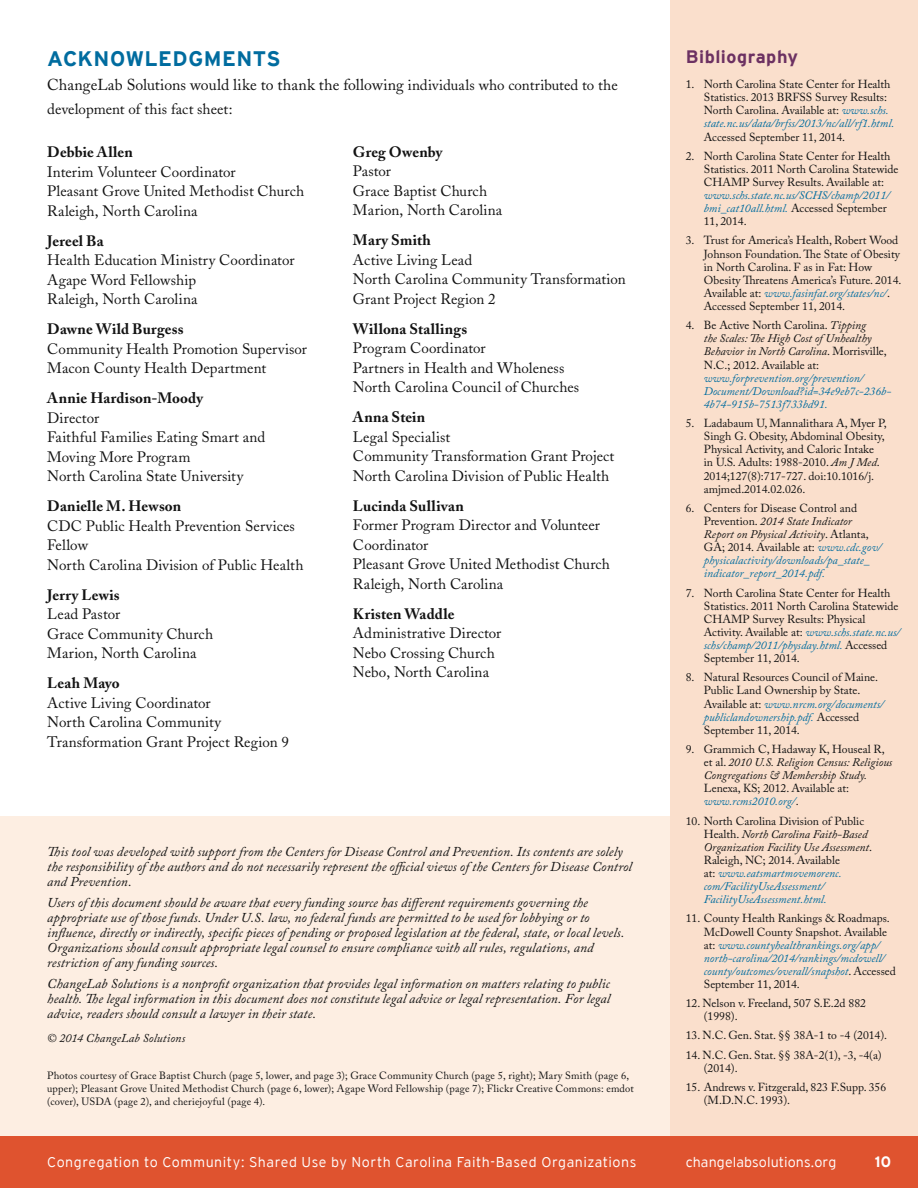
<style>
.page{position:relative;width:918px;height:1188px;background:#fff}
.page>*{position:absolute;margin:0;border:0;box-sizing:border-box;transform-origin:0 0}
.t1{font:700 21px "Interstate";letter-spacing:.02em;color:#006c9f}
.t2{font:700 18px "Interstate";color:#6c3162}
.t3{font:15.75px "Adobe Caslon";letter-spacing:.005em;color:#121212}
.t4{font:15px/19.5px "Adobe Caslon";letter-spacing:.005em;color:#121212}
.t5{font:700 15px "Adobe Caslon";letter-spacing:.01em;color:#121212}
.t6{font:700 15px "Interstate";color:#fff}
.t7{font:300 14.25px "Interstate";letter-spacing:.035em;color:#fff}
.t8{font:300 14.25px "Interstate";letter-spacing:.005em;color:#fff}
.t9{font:italic 13.5px/15px "Adobe Caslon Pro";letter-spacing:.01em;color:#121212}
.t10{font:italic 12px "Adobe Caslon Pro";letter-spacing:.015em;color:#121212}
.t11{font:11.7px/13px "Adobe Caslon Pro";color:#121212}
.t12{font:italic 11.7px/13px "Adobe Caslon Pro";color:#006c9f}
.t13{font:italic 11.7px/13px "Adobe Caslon Pro";color:#121212}
.t14{font:10.5px/12.8px "Adobe Caslon Pro";letter-spacing:.02em;color:#121212}
.s1{font-size:15px}
.s2{font-style:italic;color:#006c9f}
.s3{font-style:normal;color:#121212}
.s4{font-style:normal}
.s5{font-style:italic}
.s6{color:#121212}
</style>
<div class="page">
<div style="left:0;top:816px;width:671px;height:327px;background:#fdeee2"></div>
<div style="left:671px;top:0;width:247px;height:1140px;background:#fadfcc"></div>
<div style="left:0;top:1136px;width:918px;height:52px;background:#df532f"></div>
<h1 class="t1" style="left:47px;top:47px;width:232px">ACKNOWLEDGMENTS</h1>
<h3 class="t3" style="left:47px;top:76px;width:572px">ChangeLab Solutions would like to thank the following <span class="s1">individuals who contributed to the</span></h3>
<p class="t4" style="left:47px;top:100px;width:187px">development of this fact sheet:</p>
<p class="t5" style="left:47px;top:143px;width:87px">Debbie Allen</p>
<p class="t4" style="left:47px;top:162px;width:258px">Interim Volunteer Coordinator<br>Pleasant Grove United Methodist Church<br>Raleigh, North Carolina</p>
<p class="t5" style="left:47px;top:232px;width:58px">Jereel Ba</p>
<p class="t4" style="left:47px;top:251px;width:249px">Health Education Ministry Coordinator<br>Agape Word Fellowship<br>Raleigh, North Carolina</p>
<p class="t5" style="left:47px;top:320px;width:138px">Dawne Wild Burgess</p>
<p class="t4" style="left:47px;top:339px;width:261px">Community Health Promotion Supervisor<br>Macon County Health Department</p>
<p class="t5" style="left:47px;top:389px;width:157px">Annie Hardison-Moody</p>
<p class="t4" style="left:47px;top:408px;width:220px">Director<br>Faithful Families Eating Smart and<br>Moving More Program<br>North Carolina State University</p>
<p class="t5" style="left:47px;top:497px;width:136px">Danielle M. Hewson</p>
<p class="t4" style="left:47px;top:516px;width:258px">CDC Public Health Prevention Services<br>Fellow<br>North Carolina Division of Public Health</p>
<p class="t5" style="left:47px;top:586px;width:74px">Jerry Lewis</p>
<p class="t4" style="left:47px;top:605px;width:167px">Lead Pastor<br>Grace Community Church<br>Marion, North Carolina</p>
<p class="t5" style="left:47px;top:674px;width:74px">Leah Mayo</p>
<p class="t4" style="left:47px;top:693px;width:243px">Active Living Coordinator<br>North Carolina Community<br>Transformation Grant Project Region 9</p>
<p class="t5" style="left:353px;top:143px;width:91px">Greg Owenby</p>
<p class="t4" style="left:353px;top:162px;width:151px">Pastor<br>Grace Baptist Church<br>Marion, North Carolina</p>
<p class="t5" style="left:353px;top:231px;width:79px">Mary Smith</p>
<p class="t4" style="left:353px;top:250px;width:274px">Active Living Lead<br>North Carolina Community Transformation<br>Grant Project Region 2</p>
<p class="t5" style="left:353px;top:320px;width:116px">Willona Stallings</p>
<p class="t4" style="left:353px;top:339px;width:228px">Program Coordinator<br>Partners in Health and Wholeness<br>North Carolina Council of Churches</p>
<p class="t5" style="left:353px;top:408px;width:74px">Anna Stein</p>
<p class="t4" style="left:353px;top:427px;width:263px">Legal Specialist<br>Community Transformation Grant Project<br>North Carolina Division of Public Health</p>
<p class="t5" style="left:353px;top:497px;width:112px">Lucinda Sullivan</p>
<p class="t4" style="left:353px;top:516px;width:258px">Former Program Director and Volunteer<br>Coordinator<br>Pleasant Grove United Methodist Church<br>Raleigh, North Carolina</p>
<p class="t5" style="left:353px;top:605px;width:103px">Kristen Waddle</p>
<p class="t4" style="left:353px;top:624px;width:150px">Administrative Director<br>Nebo Crossing Church<br>Nebo, North Carolina</p>
<p class="t9" style="left:47px;top:844px;width:586px">This tool was developed with support from the Centers for Disease Control and Prevention. Its contents are solely the responsibility of the authors and do not necessarily represent the official views of the Centers for Disease Control and Prevention.</p>
<p class="t9" style="left:47px;top:895px;width:579px">Users of this document should be aware that every funding source has different requirements governing the appropriate use of those funds. Under U.S. law, no federal funds are permitted to be used for lobbying or to influence, directly or indirectly, specific pieces of pending or proposed legislation at the federal, state, or local levels.<br>Organizations should consult appropriate legal counsel to ensure compliance with all rules, regulations, and restriction of any funding sources.</p>
<p class="t9" style="left:47px;top:976px;width:565px;text-align:justify">ChangeLab Solutions is a nonprofit organization that provides legal information on matters relating to public health. The legal information in this document does not constitute legal advice or legal representation. For legal advice, readers should consult a lawyer in their state.</p>
<p class="t10" style="left:47px;top:1031px;width:140px">© 2014 ChangeLab Solutions</p>
<p class="t14" style="left:47px;top:1069px;width:588px">Photos courtesy of Grace Baptist Church (page 5, lower, and page 3); Grace Community Church (page 5, right); Mary Smith (page 6, upper); Pleasant Grove United Methodist Church (page 6, lower); Agape Word Fellowship (page 7); Flickr Creative Commons: emdot (cover), USDA (page 2), and cheriejoyful (page 4).</p>
<h2 class="t2" style="left:686px;top:47px;width:114px">BIBLIOGRAPHY</h2>
<p class="t11" style="left:704px;top:78px;width:192px;text-indent:-18px">1. North Carolina State Center for Health Statistics. 2013 BRFSS Survey Results:<br>North Carolina. Available at: <span class="s2">www.schs. state.nc.us/data/brfss/2013/nc/all/rf1.html.</span></p>
<p class="t11" style="left:704px;top:130px;width:143px">Accessed September 11, 2014.</p>
<p class="t11" style="left:704px;top:149px;width:196px;text-indent:-18px">2. North Carolina State Center for Health<br>Statistics. 2011 North Carolina Statewide<br>CHAMP Survey Results. Available at:</p>
<p class="t12" style="left:704px;top:189px;width:188px">www.schs.state.nc.us/SCHS/champ/2011/ bmi_cat10all.html. <span class="s3">Accessed September<br>11, 2014.</span></p>
<p class="t11" style="left:704px;top:234px;width:199px;text-indent:-18px">3. Trust for America’s Health, Robert Wood Johnson Foundation. The State of Obesity in North Carolina. F as in Fat: How Obesity Threatens America’s Future. 2014.<br>Available at: <span class="s2">www.fasinfat.org/states/nc/</span>.<br>Accessed September 11, 2014.</p>
<p class="t13" style="left:704px;top:319px;width:185px;text-indent:-18px"><span class="s4">4. Be Active North Carolina.</span> Tipping<br>the Scales: The High Cost of Unhealthy Behavior in North Carolina<span class="s4">. Morrisville, N.C.; 2012. Available at:</span></p>
<p class="t12" style="left:704px;top:371px;width:189px">www.forprevention.org/prevention/<br>Document/Download?id=34e9eb7c-236b-<br>4b74-915b-7513f733bd91.</p>
<p class="t11" style="left:704px;top:417px;width:184px;text-indent:-18px">5. Ladabaum U, Mannalithara A, Myer P, Singh G. Obesity, Abdominal Obesity, Physical Activity, and Caloric Intake<br>in U.S. Adults: 1988-2010. <span class="s5">Am J Med</span>.<br>2014;127(8):717-727. doi:10.1016/j. amjmed.2014.02.026.</p>
<p class="t12" style="left:704px;top:501px;width:179px;text-indent:-18px"><span class="s3">6. Centers for Disease Control and Prevention.</span> <span class="s6">2014 State Indicator Report on Physical Activity</span><span class="s3">. Atlanta, GA; 2014. Available at:</span> www.cdc.gov/ physicalactivity/downloads/pa_state_ indicator_report_2014.pdf.</p>
<p class="t11" style="left:704px;top:586px;width:198px;text-indent:-18px">7. North Carolina State Center for Health Statistics. 2011 North Carolina Statewide CHAMP Survey Results: Physical Activity. Available at: <span class="s2">www.schs.state.nc.us/ schs/champ/2011/physday.html.</span> Accessed September 11, 2014.</p>
<p class="t11" style="left:704px;top:671px;width:182px;text-indent:-18px">8. Natural Resources Council of Maine.<br>Public Land Ownership by State.<br>Available at: <span class="s2">www.nrcm.org/documents/ publiclandownership.pdf.</span> Accessed September 11, 2014.</p>
<p class="t13" style="left:704px;top:742px;width:190px;text-indent:-18px"><span class="s4">9. Grammich C, Hadaway K, Houseal R, et al.</span> 2010 U.S. Religion Census: Religious<br>Congregations &amp; Membership Study.</p>
<p class="t11" style="left:704px;top:782px;width:147px">Lenexa, KS; 2012. Available at: <span class="s2">www.rcms2010.org/</span>.</p>
<p class="t12" style="left:704px;top:814px;width:170px;text-indent:-18px"><span class="s3">10. North Carolina Division of Public Health.</span> <span class="s6">North Carolina Faith-Based Organization Facility Use Assessment</span><span class="s3">.<br>Raleigh, NC; 2014. Available<br>at:</span> www.eatsmartmovemorenc. com/FacilityUseAssessment/ FacilityUseAssessment.html.</p>
<p class="t12" style="left:704px;top:912px;width:194px;text-indent:-18px"><span class="s3">11. County Health Rankings &amp; Roadmaps.<br>McDowell County Snapshot. Available at:</span> www.countyhealthrankings.org/app/ north-carolina/2014/rankings/mcdowell/ county/outcomes/overall/snapshot<span class="s3">. Accessed September 11, 2014.</span></p>
<p class="t11" style="left:704px;top:997px;width:164px;text-indent:-18px">12. Nelson v. Freeland, 507 S.E.2d 882 (1998).</p>
<p class="t11" style="left:686px;top:1029px;width:203px">13. N.C. Gen. Stat. §§ 38A-1 to -4 (2014).</p>
<p class="t11" style="left:704px;top:1048px;width:180px;text-indent:-18px">14. N.C. Gen. Stat. §§ 38A-2(1), -3, -4(a) (2014).</p>
<p class="t11" style="left:704px;top:1080px;width:184px;text-indent:-18px">15. Andrews v. Fitzgerald, 823 F.Supp. 356 (M.D.N.C. 1993).</p>
<p class="t7" style="left:47px;top:1154px;width:591px">Congregation to Community: Shared Use by North Carolina Faith-Based Organizations</p>
<p class="t8" style="left:686px;top:1154px;width:152px">changelabsolutions.org</p>
<p class="t6" style="left:875px;top:1153px;width:18px">10</p>
</div>
